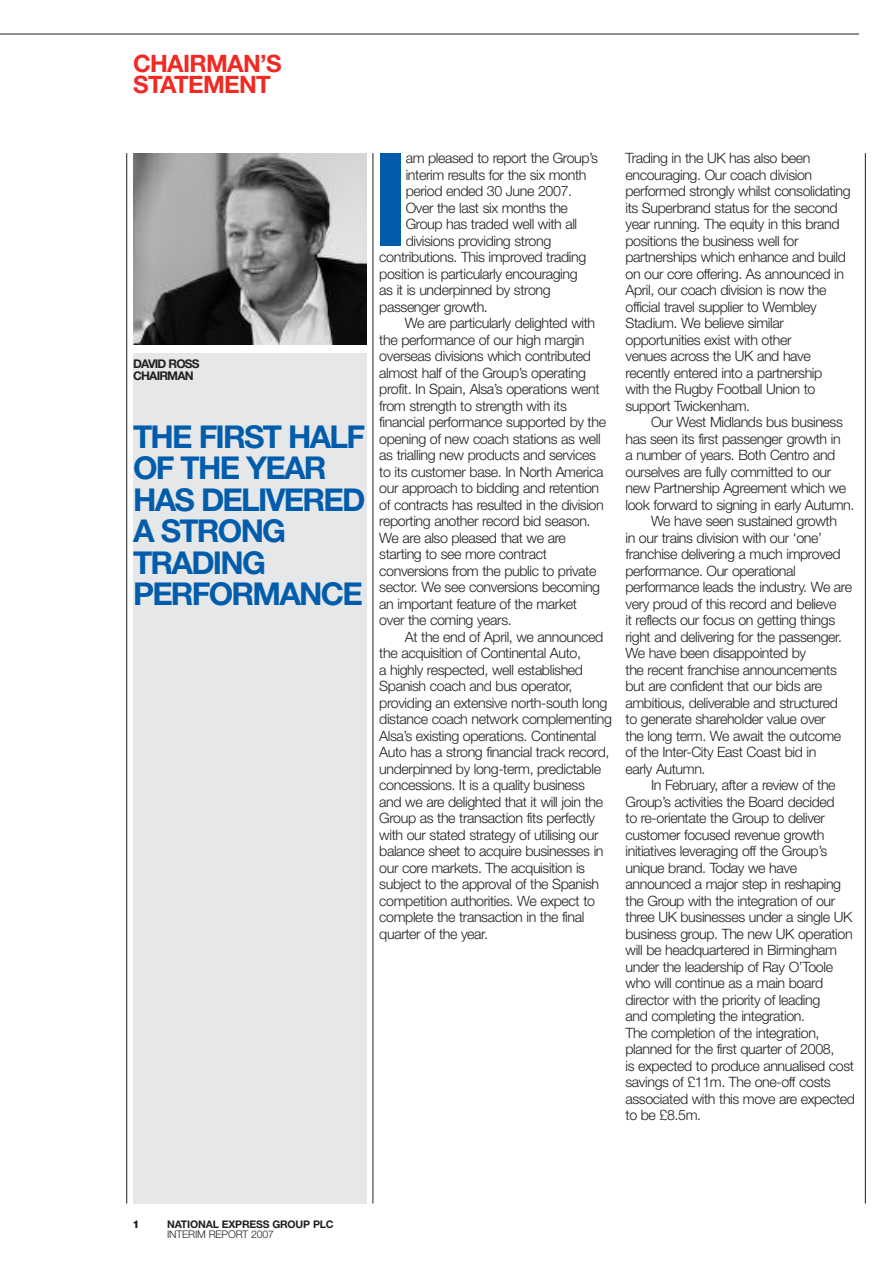
<style>
.page{position:relative;width:893px;height:1263px;background:#fff}
.page>*{position:absolute;margin:0;border:0;box-sizing:border-box;transform-origin:0 0}
.t1{font:700 129.75px "Helvetica Neue";color:#015dab}
.t2{font:700 31.5px/31.5px "Helvetica Neue";letter-spacing:-.055em;color:#015dab}
.t3{font:700 24px/21px "Helvetica Neue";letter-spacing:-.03em;color:#ee2a23}
.t4{font:300 14.25px/16.5px "Helvetica Neue";letter-spacing:-.03em;color:#231f20}
.t5{font:700 12px/12px "Helvetica Neue";letter-spacing:-.065em;color:#231f20}
.t6{font:700 10.5px "Helvetica Neue";letter-spacing:-.015em;color:#231f20}
.t7{font:300 10.5px "Helvetica Neue";letter-spacing:-.015em;color:#231f20}
</style>
<div class="page">
<hr style="left:0;top:34px;width:859px;height:1px;background:#231f20">
<hr style="left:865px;top:153px;width:1px;height:1050px;background:#231f20">
<hr style="left:373px;top:153px;width:1px;height:1050px;background:#231f20">
<hr style="left:126px;top:153px;width:1px;height:1050px;background:#231f20">
<div style="left:133px;top:353px;width:234px;height:850px;background:#e6e7e9"></div>
<img style="left:133px;top:153px;width:234px;height:191px">
<h3 class="t3" style="left:133px;top:56px;width:150px">CHAIRMAN’S<br>STATEMENT</h3>
<p class="t5" style="left:133px;top:359px;width:68px">DAVID ROSS<br>CHAIRMAN</p>
<h2 class="t2" style="left:133px;top:424px;width:234px">THE FIRST HALF<br>OF THE YEAR<br>HAS DELIVERED<br>A STRONG<br>TRADING<br>PERFORMANCE</h2>
<h1 class="t1" style="left:371px;top:153px;width:40px">I</h1>
<p class="t4" style="left:406px;top:151px;width:194px">am pleased to report the Group’s</p>
<p class="t4" style="left:406px;top:168px;width:182px">interim results for the six month</p>
<p class="t4" style="left:406px;top:184px;width:168px">period ended 30 June 2007.</p>
<p class="t4" style="left:406px;top:201px;width:164px">Over the last six months the</p>
<p class="t4" style="left:406px;top:217px;width:173px">Group has traded well with all</p>
<p class="t4" style="left:406px;top:234px;width:147px">divisions providing strong</p>
<p class="t4" style="left:379px;top:250px;width:209px">contributions. This improved trading</p>
<p class="t4" style="left:379px;top:267px;width:200px">position is particularly encouraging</p>
<p class="t4" style="left:379px;top:283px;width:173px">as it is underpinned by strong</p>
<p class="t4" style="left:379px;top:300px;width:110px">passenger growth.</p>
<p class="t4" style="left:405px;top:316px;width:192px">We are particularly delighted with</p>
<p class="t4" style="left:379px;top:333px;width:207px">the performance of our high margin</p>
<p class="t4" style="left:379px;top:349px;width:213px">overseas divisions which contributed</p>
<p class="t4" style="left:379px;top:366px;width:208px">almost half of the Group’s operating</p>
<p class="t4" style="left:379px;top:382px;width:222px">profit. In Spain, Alsa’s operations went</p>
<p class="t4" style="left:379px;top:399px;width:189px">from strength to strength with its</p>
<p class="t4" style="left:379px;top:415px;width:228px">financial performance supported by the</p>
<p class="t4" style="left:379px;top:432px;width:223px">opening of new coach stations as well</p>
<p class="t4" style="left:379px;top:448px;width:218px">as trialling new products and services</p>
<p class="t4" style="left:379px;top:465px;width:226px">to its customer base. In North America</p>
<p class="t4" style="left:379px;top:481px;width:221px">our approach to bidding and retention</p>
<p class="t4" style="left:379px;top:498px;width:226px">of contracts has resulted in the division</p>
<p class="t4" style="left:379px;top:514px;width:213px">reporting another record bid season.</p>
<p class="t4" style="left:379px;top:531px;width:188px">We are also pleased that we are</p>
<p class="t4" style="left:379px;top:547px;width:169px">starting to see more contract</p>
<p class="t4" style="left:379px;top:564px;width:219px">conversions from the public to private</p>
<p class="t4" style="left:379px;top:580px;width:222px">sector. We see conversions becoming</p>
<p class="t4" style="left:379px;top:597px;width:199px">an important feature of the market</p>
<p class="t4" style="left:379px;top:613px;width:134px">over the coming years.</p>
<p class="t4" style="left:405px;top:630px;width:200px">At the end of April, we announced</p>
<p class="t4" style="left:379px;top:646px;width:203px">the acquisition of Continental Auto,</p>
<p class="t4" style="left:379px;top:663px;width:205px">a highly respected, well established</p>
<p class="t4" style="left:379px;top:679px;width:195px">Spanish coach and bus operator,</p>
<p class="t4" style="left:379px;top:696px;width:229px">providing an extensive north-south long</p>
<p class="t4" style="left:379px;top:712px;width:234px">distance coach network complementing</p>
<p class="t4" style="left:379px;top:729px;width:219px">Alsa’s existing operations. Continental</p>
<p class="t4" style="left:379px;top:745px;width:232px">Auto has a strong financial track record,</p>
<p class="t4" style="left:379px;top:762px;width:223px">underpinned by long-term, predictable</p>
<p class="t4" style="left:379px;top:778px;width:207px">concessions. It is a quality business</p>
<p class="t4" style="left:379px;top:795px;width:225px">and we are delighted that it will join the</p>
<p class="t4" style="left:379px;top:811px;width:217px">Group as the transaction fits perfectly</p>
<p class="t4" style="left:379px;top:828px;width:221px">with our stated strategy of utilising our</p>
<p class="t4" style="left:379px;top:844px;width:226px">balance sheet to acquire businesses in</p>
<p class="t4" style="left:379px;top:861px;width:207px">our core markets. The acquisition is</p>
<p class="t4" style="left:379px;top:877px;width:221px">subject to the approval of the Spanish</p>
<p class="t4" style="left:379px;top:894px;width:217px">competition authorities. We expect to</p>
<p class="t4" style="left:379px;top:910px;width:207px">complete the transaction in the final</p>
<p class="t4" style="left:379px;top:927px;width:110px">quarter of the year.</p>
<p class="t4" style="left:625px;top:151px;width:227px">Trading in the UK has also been encouraging. Our coach division performed strongly whilst consolidating its Superbrand status for the second year running. The equity in this brand positions the business well for partnerships which enhance and build on our core offering. As announced in April, our coach division is now the official travel supplier to Wembley Stadium. We believe similar opportunities exist with other<br>venues across the UK and have recently entered into a partnership<br>with the Rugby Football Union to support Twickenham.</p>
<p class="t4" style="left:651px;top:415px;width:193px">Our West Midlands bus business</p>
<p class="t4" style="left:625px;top:432px;width:217px">has seen its first passenger growth in</p>
<p class="t4" style="left:625px;top:448px;width:211px">a number of years. Both Centro and</p>
<p class="t4" style="left:625px;top:465px;width:207px">ourselves are fully committed to our</p>
<p class="t4" style="left:625px;top:481px;width:222px">new Partnership Agreement which we</p>
<p class="t4" style="left:625px;top:498px;width:230px">look forward to signing in early Autumn.</p>
<p class="t4" style="left:651px;top:514px;width:188px">We have seen sustained growth</p>
<p class="t4" style="left:625px;top:531px;width:198px">in our trains division with our ‘one’</p>
<p class="t4" style="left:625px;top:547px;width:217px">franchise delivering a much improved</p>
<p class="t4" style="left:625px;top:564px;width:172px">performance. Our operational</p>
<p class="t4" style="left:625px;top:580px;width:228px">performance leads the industry. We are</p>
<p class="t4" style="left:625px;top:597px;width:212px">very proud of this record and believe</p>
<p class="t4" style="left:625px;top:613px;width:211px">it reflects our focus on getting things</p>
<p class="t4" style="left:625px;top:630px;width:218px">right and delivering for the passenger.</p>
<p class="t4" style="left:625px;top:646px;width:182px">We have been disappointed by</p>
<p class="t4" style="left:625px;top:663px;width:213px">the recent franchise announcements</p>
<p class="t4" style="left:625px;top:679px;width:198px">but are confident that our bids are</p>
<p class="t4" style="left:625px;top:696px;width:214px">ambitious, deliverable and structured</p>
<p class="t4" style="left:625px;top:712px;width:202px">to generate shareholder value over</p>
<p class="t4" style="left:625px;top:729px;width:217px">the long term. We await the outcome</p>
<p class="t4" style="left:625px;top:745px;width:192px">of the Inter-City East Coast bid in</p>
<p class="t4" style="left:625px;top:762px;width:82px">early Autumn.</p>
<p class="t4" style="left:651px;top:778px;width:186px">In February, after a review of the</p>
<p class="t4" style="left:625px;top:795px;width:211px">Group’s activities the Board decided</p>
<p class="t4" style="left:625px;top:811px;width:201px">to re-orientate the Group to deliver</p>
<p class="t4" style="left:625px;top:828px;width:200px">customer focused revenue growth</p>
<p class="t4" style="left:625px;top:844px;width:203px">initiatives leveraging off the Group’s</p>
<p class="t4" style="left:625px;top:861px;width:173px">unique brand. Today we have</p>
<p class="t4" style="left:625px;top:877px;width:217px">announced a major step in reshaping</p>
<p class="t4" style="left:625px;top:894px;width:211px">the Group with the integration of our</p>
<p class="t4" style="left:625px;top:910px;width:228px">three UK businesses under a single UK</p>
<p class="t4" style="left:625px;top:927px;width:229px">business group. The new UK operation</p>
<p class="t4" style="left:625px;top:943px;width:213px">will be headquartered in Birmingham</p>
<p class="t4" style="left:625px;top:960px;width:209px">under the leadership of Ray O’Toole</p>
<p class="t4" style="left:625px;top:976px;width:199px">who will continue as a main board</p>
<p class="t4" style="left:625px;top:993px;width:196px">director with the priority of leading</p>
<p class="t4" style="left:625px;top:1009px;width:181px">and completing the integration.</p>
<p class="t4" style="left:625px;top:1026px;width:196px">The completion of the integration,</p>
<p class="t4" style="left:625px;top:1042px;width:210px">planned for the first quarter of 2008,</p>
<p class="t4" style="left:625px;top:1059px;width:230px">is expected to produce annualised cost</p>
<p class="t4" style="left:625px;top:1075px;width:207px">savings of £11m. The one-off costs</p>
<p class="t4" style="left:625px;top:1092px;width:231px">associated with this move are expected</p>
<p class="t4" style="left:625px;top:1108px;width:77px">to be £8.5m.</p>
<p class="t6" style="left:133px;top:1220px;width:7px">1</p>
<p class="t6" style="left:167px;top:1220px;width:168px">NATIONAL EXPRESS GROUP PLC</p>
<p class="t7" style="left:167px;top:1230px;width:108px">INTERIM REPORT 2007</p>
</div>
